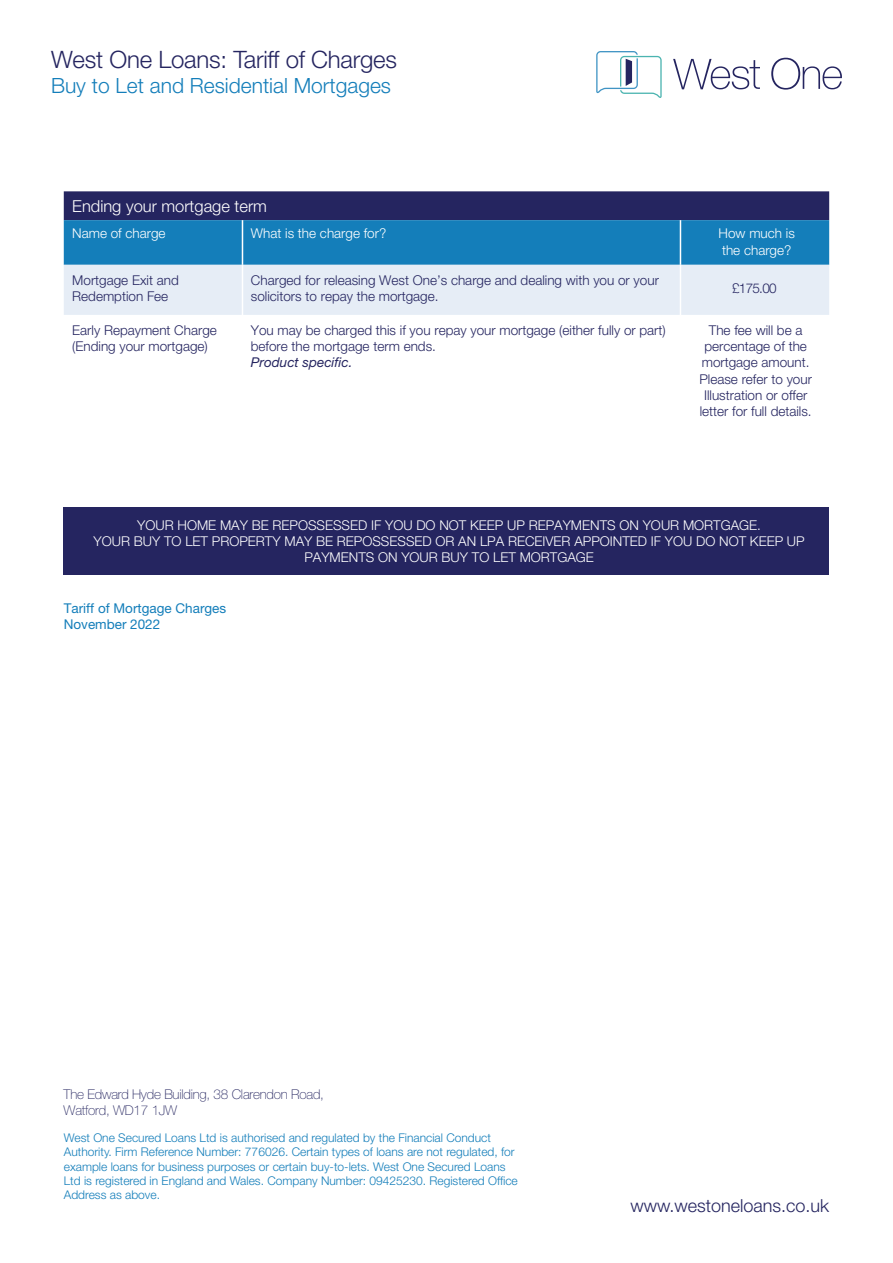
<style>
.page{position:relative;width:893px;height:1263px;background:#fff}
.page>*{position:absolute;margin:0;border:0;box-sizing:border-box;transform-origin:0 0}
.t1{font:300 24px "Helvetica Neue LT Std";letter-spacing:-.01em;color:#252560}
.t2{font:300 21px "Helvetica Neue LT Std";color:#147eba}
.t3{font:300 18px "Helvetica Neue LT Std";color:#252560}
.t4{font:300 16.5px "Helvetica Neue LT Std";color:#fff}
.t5{font:300 13.5px/16.2px "Helvetica Neue LT Std";color:#252560}
.t6{font:300 13.5px/16.2px "Helvetica Neue LT Std";color:#fff}
.t7{font:100 13.5px/16.2px "Helvetica Neue LT Std";letter-spacing:-.015em;color:#252560}
.t8{font:13.5px/16.2px "Helvetica Neue LT Std";color:#147eba}
.t9{font:italic 13.5px "Helvetica Neue LT Std";color:#252560}
.t10{font:300 12px/14.4px "Helvetica Neue LT Std";color:#147eba}
</style>
<div class="page">
<svg style="left:771px;top:58px;width:71px;height:32px"></svg>
<svg style="left:673px;top:59px;width:87px;height:30px"></svg>
<svg style="left:596px;top:51px;width:66px;height:47px"></svg>
<svg style="left:64px;top:191px;width:765px;height:124px;background:#6e97bd"></svg>
<hr style="left:242px;top:220px;width:1px;height:45px;background:#fff">
<hr style="left:680px;top:220px;width:1px;height:45px;background:#fff">
<hr style="left:242px;top:265px;width:1px;height:138px;background:#fff">
<hr style="left:680px;top:265px;width:1px;height:138px;background:#fff">
<div style="left:64px;top:508px;width:765px;height:67px;background:#252560"></div>
<h1 class="t1" style="left:51px;top:45px;width:347px">West One Loans: Tariff of Charges</h1>
<h2 class="t2" style="left:51px;top:73px;width:341px">Buy to Let and Residential Mortgages</h2>
<p class="t4" style="left:72px;top:196px;width:196px">Ending your mortgage term</p>
<p class="t6" style="left:72px;top:225px;width:95px">Name of charge</p>
<p class="t6" style="left:251px;top:225px;width:137px">What is the charge for?</p>
<p class="t6" style="left:719px;top:225px;width:78px">How much is the charge?</p>
<p class="t5" style="left:72px;top:272px;width:108px">Mortgage Exit and<br>Redemption Fee</p>
<p class="t5" style="left:251px;top:272px;width:409px">Charged for releasing West One’s charge and dealing with you or your solicitors to repay the mortgage.</p>
<p class="t5" style="left:732px;top:280px;width:46px">£175.00</p>
<p class="t5" style="left:72px;top:322px;width:146px">Early Repayment Charge (Ending your mortgage)</p>
<p class="t5" style="left:251px;top:322px;width:416px">You may be charged this if you repay your mortgage (either fully or part) before the mortgage term ends.</p>
<p class="t9" style="left:251px;top:354px;width:103px">Product specific.</p>
<p class="t5" style="left:699px;top:322px;width:114px;text-align:center">The fee will be a percentage of the mortgage amount.<br>Please refer to your<br>Illustration or offer letter for full details.</p>
<p class="t6" style="left:94px;top:516px;width:713px;text-align:center">YOUR HOME MAY BE REPOSSESSED IF YOU DO NOT KEEP UP REPAYMENTS ON YOUR MORTGAGE.<br>YOUR BUY TO LET PROPERTY MAY BE REPOSSESSED OR AN LPA RECEIVER APPOINTED IF YOU DO NOT KEEP UP<br>PAYMENTS ON YOUR BUY TO LET MORTGAGE</p>
<p class="t8" style="left:64px;top:599px;width:164px">Tariff of Mortgage Charges<br>November 2022</p>
<p class="t7" style="left:64px;top:1086px;width:262px">The Edward Hyde Building, 38 Clarendon Road,<br>Watford, WD17 1JW</p>
<p class="t10" style="left:64px;top:1130px;width:455px">West One Secured Loans Ltd is authorised and regulated by the Financial Conduct Authority. Firm Reference Number: 776026. Certain types of loans are not regulated, for example loans for business purposes or certain buy-to-lets. West One Secured Loans Ltd is registered in England and Wales. Company Number: 09425230. Registered Office Address as above.</p>
<h3 class="t3" style="left:630px;top:1195px;width:200px">www.westoneloans.co.uk</h3>
</div>
